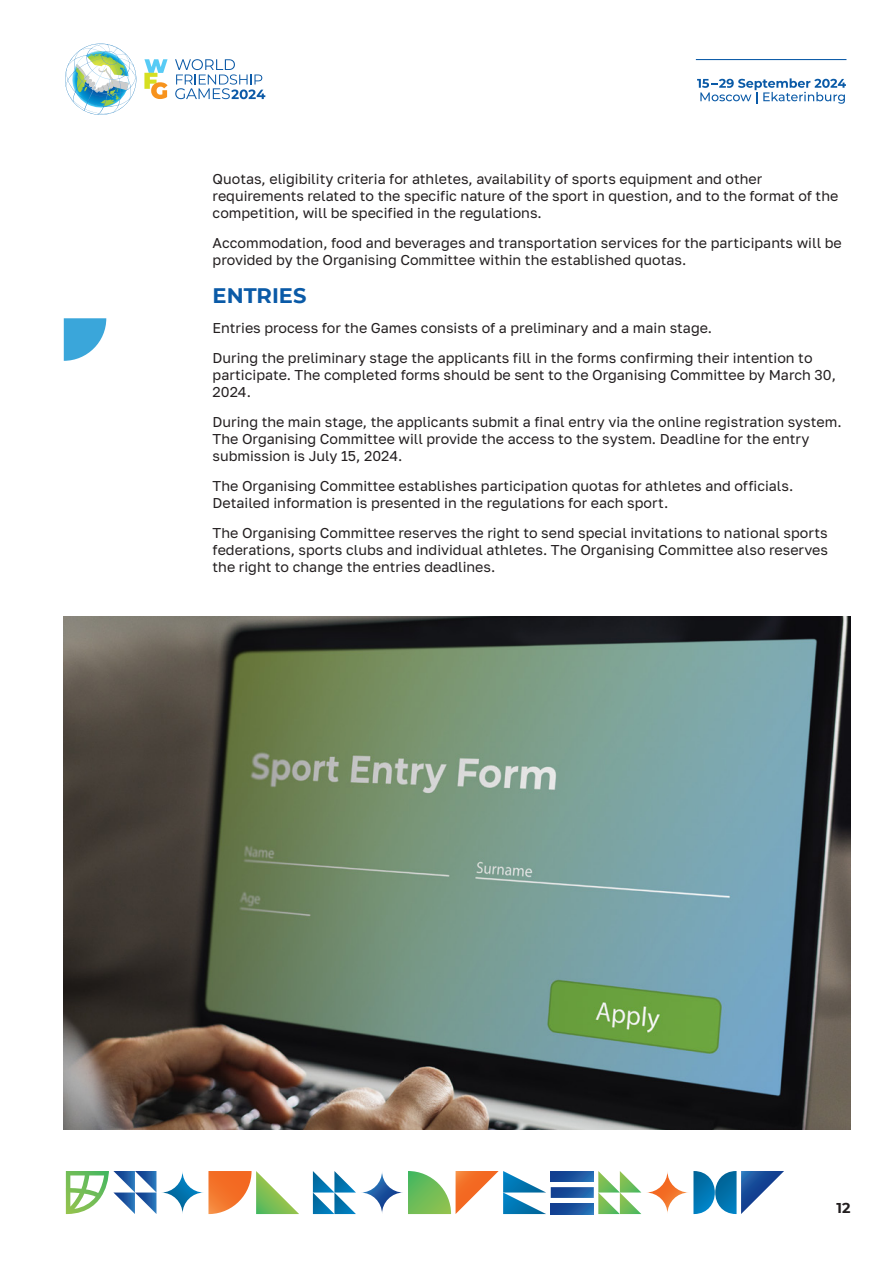
<style>
.page{position:relative;width:893px;height:1263px;background:#fff}
.page>*{position:absolute;margin:0;border:0;box-sizing:border-box;transform-origin:0 0}
.t1{font:700 21px "Montserrat";color:#0a5aa7}
.t2{font:14.25px/17.1px "Golos Text";color:#231f20}
.t3{font:700 14.25px "Montserrat";color:#231f20}
</style>
<div class="page">
<hr style="left:696px;top:59px;width:150px;height:1px;background:#0a5aa7">
<svg style="left:646px;top:1171px;width:43px;height:43px"></svg>
<svg style="left:693px;top:1171px;width:91px;height:43px"></svg>
<svg style="left:360px;top:1171px;width:44px;height:43px"></svg>
<svg style="left:313px;top:1171px;width:43px;height:43px"></svg>
<svg style="left:408px;top:1171px;width:233px;height:43px"></svg>
<svg style="left:208px;top:1171px;width:91px;height:43px"></svg>
<svg style="left:161px;top:1171px;width:43px;height:43px"></svg>
<svg style="left:66px;top:1171px;width:90px;height:43px"></svg>
<svg style="left:175px;top:59px;width:90px;height:40px"></svg>
<img style="left:65px;top:44px;width:71px;height:71px">
<svg style="left:144px;top:59px;width:24px;height:40px"></svg>
<svg style="left:697px;top:78px;width:149px;height:26px"></svg>
<img style="left:64px;top:617px;width:786px;height:512px">
<svg style="left:64px;top:318px;width:42px;height:43px"></svg>
<p class="t2" style="left:213px;top:170px;width:627px">Quotas, eligibility criteria for athletes, availability of sports equipment and other requirements related to the specific nature of the sport in question, and to the format of the competition, will be specified in the regulations.</p>
<p class="t2" style="left:213px;top:234px;width:631px">Accommodation, food and beverages and transportation services for the participants will be provided by the Organising Committee within the established quotas.</p>
<h1 class="t1" style="left:213px;top:281px;width:95px">ENTRIES</h1>
<p class="t2" style="left:213px;top:313px;width:601px;line-height:29.8px">Entries process for the Games consists of a preliminary and a main stage.<br>During the preliminary stage the applicants fill in the forms confirming their intention to</p>
<p class="t2" style="left:213px;top:366px;width:625px">participate. The completed forms should be sent to the Organising Committee by March 30,<br>2024.</p>
<p class="t2" style="left:213px;top:413px;width:628px">During the main stage, the applicants submit a final entry via the online registration system.<br>The Organising Committee will provide the access to the system. Deadline for the entry submission is July 15, 2024.</p>
<p class="t2" style="left:213px;top:477px;width:580px">The Organising Committee establishes participation quotas for athletes and officials.<br>Detailed information is presented in the regulations for each sport.</p>
<p class="t2" style="left:213px;top:524px;width:617px;text-align:justify">The Organising Committee reserves the right to send special invitations to national sports federations, sports clubs and individual athletes. The Organising Committee also reserves the right to change the entries deadlines.</p>
<p class="t3" style="left:836px;top:1197px;width:15px">12</p>
</div>
